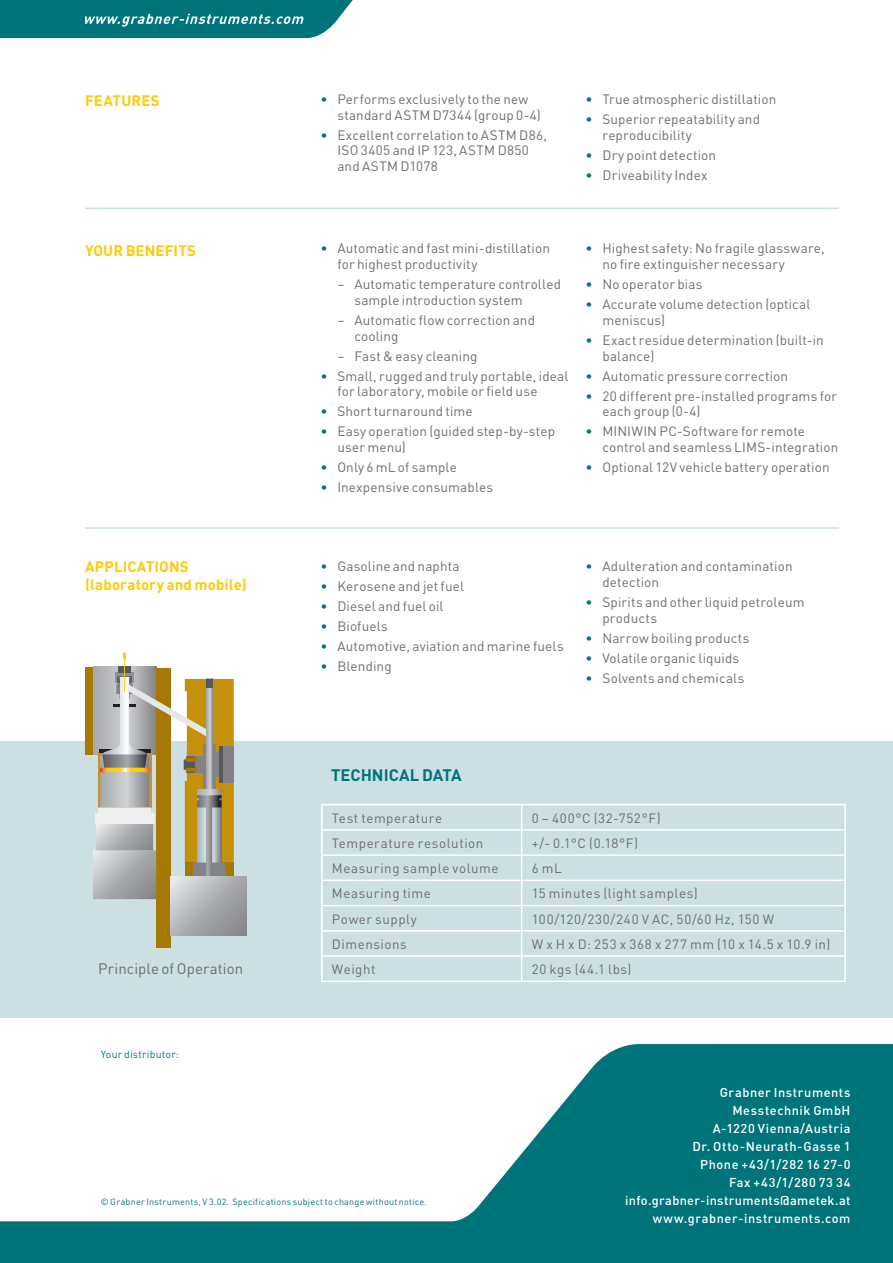
<style>
.page{position:relative;width:893px;height:1263px;background:#fff}
.page>*{position:absolute;margin:0;border:0;box-sizing:border-box;transform-origin:0 0}
.t1{font:700 16.5px "DIN";color:#00747b}
.t2{font:700 15px/18px "DIN";letter-spacing:.01em;color:#feca0a}
.t3{font:15px "DIN";letter-spacing:.005em;color:#6c6d70}
.t4{font:13.5px/15.8px "DIN";letter-spacing:.01em;color:#6c6d70}
.t5{font:13.35px "DIN";letter-spacing:.04em;color:#6c6d70}
.t6{font:13.35px "DIN";letter-spacing:.06em;color:#6c6d70}
.t7{font:500 12.75px/18px "DIN";letter-spacing:.045em;color:#fff;text-align:right}
.t8{font:10.5px "DIN";letter-spacing:.02em;color:#00747b}
.t9{font:9px "DIN";letter-spacing:.025em;color:#00747b}
.s1{color:#00747b}
</style>
<div class="page">
<svg style="left:0;top:1044px;width:893px;height:219px;fill:#00747b"></svg>
<div style="left:0;top:741px;width:893px;height:277px;background:#ccdfe2"></div>
<div style="left:85px;top:667px;width:71px;height:87px;background:#a57903"></div>
<div style="left:156px;top:669px;width:15px;height:279px;background:#a57903"></div>
<svg style="left:171px;top:877px;width:75px;height:59px;background:#9b9ca0"></svg>
<svg style="left:93px;top:653px;width:141px;height:270px"></svg>
<hr style="left:321px;top:829px;width:201px;height:2px;background:#fff">
<hr style="left:522px;top:829px;width:324px;height:2px;background:#fff">
<hr style="left:321px;top:980px;width:201px;height:2px;background:#fff">
<hr style="left:522px;top:980px;width:324px;height:2px;background:#fff">
<hr style="left:321px;top:804px;width:201px;height:1px;background:#fff">
<hr style="left:321px;top:805px;width:2px;height:24px;background:#fff">
<hr style="left:522px;top:804px;width:324px;height:1px;background:#fff">
<hr style="left:844px;top:805px;width:2px;height:24px;background:#fff">
<hr style="left:321px;top:831px;width:2px;height:23px;background:#fff">
<hr style="left:844px;top:831px;width:2px;height:23px;background:#fff">
<hr style="left:321px;top:854px;width:201px;height:2px;background:#fff">
<hr style="left:321px;top:856px;width:2px;height:24px;background:#fff">
<hr style="left:522px;top:854px;width:324px;height:2px;background:#fff">
<hr style="left:844px;top:856px;width:2px;height:24px;background:#fff">
<hr style="left:321px;top:880px;width:201px;height:1px;background:#fff">
<hr style="left:321px;top:881px;width:2px;height:24px;background:#fff">
<hr style="left:522px;top:880px;width:324px;height:1px;background:#fff">
<hr style="left:844px;top:881px;width:2px;height:24px;background:#fff">
<hr style="left:321px;top:905px;width:201px;height:1px;background:#fff">
<hr style="left:321px;top:906px;width:2px;height:24px;background:#fff">
<hr style="left:522px;top:905px;width:324px;height:1px;background:#fff">
<hr style="left:844px;top:906px;width:2px;height:24px;background:#fff">
<hr style="left:321px;top:930px;width:201px;height:1px;background:#fff">
<hr style="left:321px;top:931px;width:2px;height:24px;background:#fff">
<hr style="left:522px;top:930px;width:324px;height:1px;background:#fff">
<hr style="left:844px;top:931px;width:2px;height:24px;background:#fff">
<hr style="left:321px;top:955px;width:201px;height:2px;background:#fff">
<hr style="left:321px;top:957px;width:2px;height:23px;background:#fff">
<hr style="left:522px;top:955px;width:324px;height:2px;background:#fff">
<svg style="left:521px;top:805px;width:1px;height:175px"></svg>
<hr style="left:844px;top:957px;width:2px;height:23px;background:#fff">
<hr style="left:85px;top:208px;width:754px;height:1px;background:#ccdfe2">
<hr style="left:85px;top:527px;width:754px;height:2px;background:#ccdfe2">
<svg style="left:0;top:0;width:353px;height:38px;background:#1a8288"></svg>
<p class="t2" style="left:85px;top:91px;width:20px">FEATURES</p>
<p class="t4" style="left:337px;top:91px;width:205px;text-indent:-17px"><span class="s1">•</span> Performs exclusively to the new standard ASTM D7344 (group 0-4)</p>
<p class="t4" style="left:337px;top:127px;width:211px;text-indent:-17px"><span class="s1">•</span> Excellent correlation to ASTM D86,<br>ISO 3405 and IP 123, ASTM D850 and ASTM D1078</p>
<p class="t4" style="left:585px;top:91px;width:192px"><span class="s1">•</span> True atmospheric distillation</p>
<p class="t4" style="left:602px;top:111px;width:159px;text-indent:-17px"><span class="s1">•</span> Superior repeatability and reproducibility</p>
<p class="t4" style="left:585px;top:147px;width:132px"><span class="s1">•</span> Dry point detection</p>
<p class="t4" style="left:585px;top:167px;width:124px"><span class="s1">•</span> Driveability Index</p>
<p class="t2" style="left:85px;top:241px;width:60px">YOUR BENEFITS</p>
<p class="t4" style="left:337px;top:240px;width:214px;text-indent:-17px"><span class="s1">•</span> Automatic and fast mini-distillation for highest productivity</p>
<p class="t4" style="left:354px;top:276px;width:208px;text-indent:-17px">– Automatic temperature controlled sample introduction system</p>
<p class="t4" style="left:354px;top:312px;width:182px;text-indent:-17px">– Automatic flow correction and cooling</p>
<p class="t4" style="left:337px;top:348px;width:142px">– Fast &amp; easy cleaning</p>
<p class="t4" style="left:337px;top:368px;width:233px;text-indent:-17px"><span class="s1">•</span> Small, rugged and truly portable, ideal for laboratory, mobile or field use</p>
<p class="t4" style="left:320px;top:403px;width:154px"><span class="s1">•</span> Short turnaround time</p>
<p class="t4" style="left:337px;top:423px;width:219px;text-indent:-17px"><span class="s1">•</span> Easy operation (guided step-by-step user menu)</p>
<p class="t4" style="left:320px;top:459px;width:138px"><span class="s1">•</span> Only 6 mL of sample</p>
<p class="t4" style="left:320px;top:479px;width:174px"><span class="s1">•</span> Inexpensive consumables</p>
<p class="t4" style="left:602px;top:240px;width:224px;text-indent:-17px"><span class="s1">•</span> Highest safety: No fragile glassware, no fire extinguisher necessary</p>
<p class="t4" style="left:585px;top:276px;width:118px"><span class="s1">•</span> No operator bias</p>
<p class="t4" style="left:602px;top:296px;width:209px;text-indent:-17px"><span class="s1">•</span> Accurate volume detection (optical meniscus)</p>
<p class="t4" style="left:602px;top:332px;width:223px;text-indent:-17px"><span class="s1">•</span> Exact residue determination (built-in balance)</p>
<p class="t4" style="left:585px;top:368px;width:204px"><span class="s1">•</span> Automatic pressure correction</p>
<p class="t4" style="left:602px;top:388px;width:236px;text-indent:-17px"><span class="s1">•</span> 20 different pre-installed programs for each group (0-4)</p>
<p class="t4" style="left:602px;top:423px;width:237px;text-indent:-17px"><span class="s1">•</span> MINIWIN PC-Software for remote control and seamless LIMS-integration</p>
<p class="t4" style="left:585px;top:459px;width:246px"><span class="s1">•</span> Optional 12V vehicle battery operation</p>
<p class="t2" style="left:85px;top:557px;width:163px">APPLICATIONS (LABORATORY AND MOBILE)</p>
<p class="t4" style="left:320px;top:558px;width:141px"><span class="s1">•</span> Gasoline and naphta</p>
<p class="t4" style="left:320px;top:578px;width:145px"><span class="s1">•</span> Kerosene and jet fuel</p>
<p class="t4" style="left:320px;top:598px;width:125px"><span class="s1">•</span> Diesel and fuel oil</p>
<p class="t4" style="left:320px;top:618px;width:69px"><span class="s1">•</span> Biofuels</p>
<p class="t4" style="left:320px;top:638px;width:245px"><span class="s1">•</span> Automotive, aviation and marine fuels</p>
<p class="t4" style="left:320px;top:658px;width:73px"><span class="s1">•</span> Blending</p>
<p class="t4" style="left:602px;top:558px;width:192px;text-indent:-17px"><span class="s1">•</span> Adulteration and contamination detection</p>
<p class="t4" style="left:602px;top:594px;width:204px;text-indent:-17px"><span class="s1">•</span> Spirits and other liquid petroleum products</p>
<p class="t4" style="left:585px;top:630px;width:166px"><span class="s1">•</span> Narrow boiling products</p>
<p class="t4" style="left:585px;top:650px;width:155px"><span class="s1">•</span> Volatile organic liquids</p>
<p class="t4" style="left:585px;top:670px;width:161px"><span class="s1">•</span> Solvents and chemicals</p>
<p class="t1" style="left:331px;top:765px;width:132px">TECHNICAL DATA</p>
<p class="t5" style="left:332px;top:809px;width:112px">Test temperature</p>
<p class="t5" style="left:532px;top:809px;width:131px">0 – 400°C (32-752°F)</p>
<p class="t5" style="left:332px;top:835px;width:153px">Temperature resolution</p>
<p class="t5" style="left:532px;top:835px;width:108px">+/- 0.1°C (0.18°F)</p>
<p class="t5" style="left:332px;top:860px;width:168px">Measuring sample volume</p>
<p class="t5" style="left:532px;top:860px;width:32px">6 mL</p>
<p class="t5" style="left:332px;top:885px;width:100px">Measuring time</p>
<p class="t5" style="left:532px;top:885px;width:168px">15 minutes (light samples)</p>
<p class="t5" style="left:332px;top:910px;width:86px">Power supply</p>
<p class="t6" style="left:532px;top:910px;width:244px">100/120/230/240 V AC, 50/60 Hz, 150 W</p>
<p class="t5" style="left:332px;top:936px;width:76px">Dimensions</p>
<p class="t5" style="left:532px;top:936px;width:300px">W x H x D: 253 x 368 x 277 mm (10 x 14.5 x 10.9 in)</p>
<p class="t3" style="left:98px;top:959px;width:146px">Principle of Operation</p>
<p class="t5" style="left:332px;top:961px;width:45px">Weight</p>
<p class="t5" style="left:532px;top:961px;width:101px">20 kgs (44.1 lbs)</p>
<p class="t8" style="left:101px;top:1047px;width:80px">Your distributor:</p>
<p class="t9" style="left:101px;top:1196px;width:328px">© Grabner Instruments, V 3.02. Specifications subject to change without notice.</p>
<p class="t7" style="left:625px;top:1083px;width:227px">Grabner Instruments<br>Messtechnik GmbH<br>A-1220 Vienna/Austria<br>Dr. Otto-Neurath-Gasse 1<br>Phone +43/1/282 16 27-0<br>Fax +43/1/280 73 34 info.grabner-instruments@ametek.at www.grabner-instruments.com</p>
</div>
